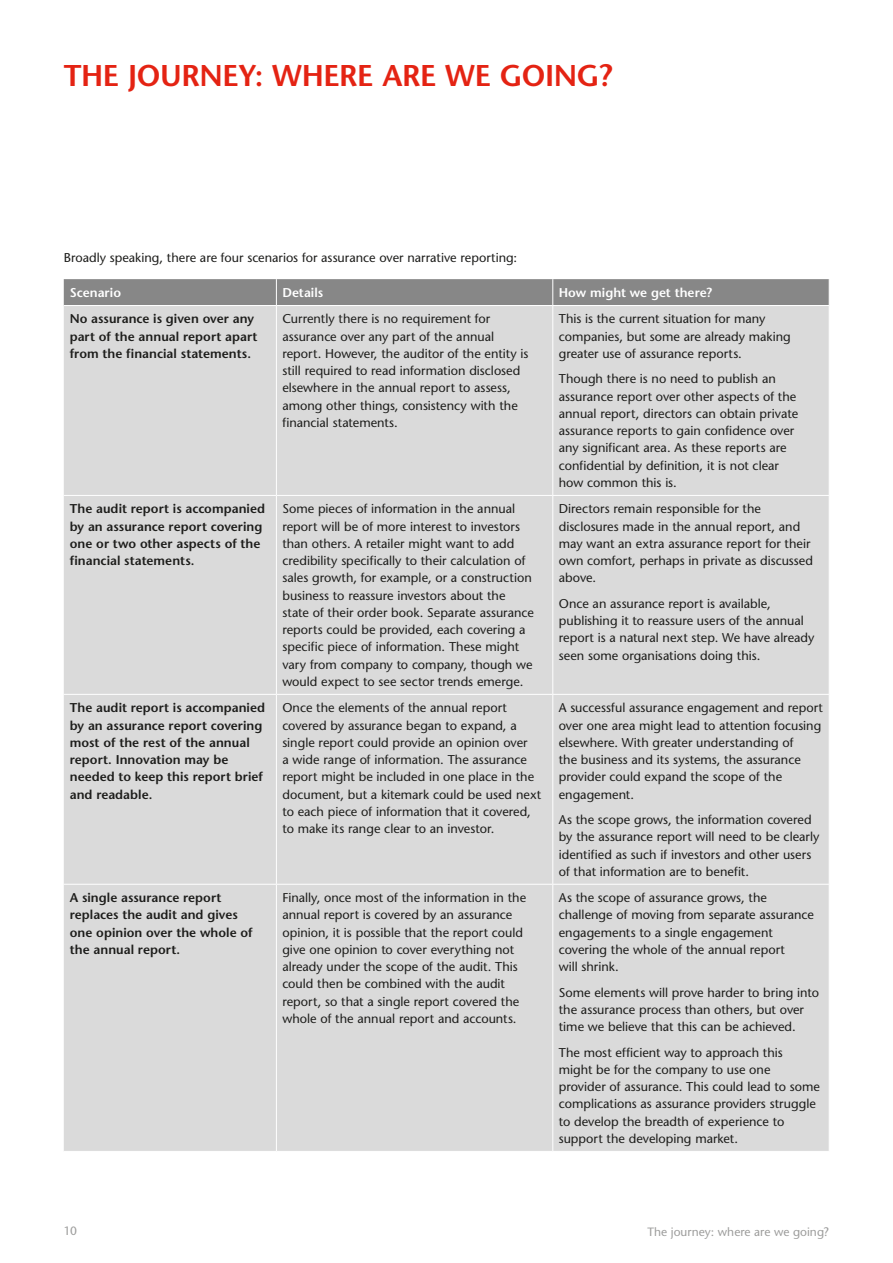
<style>
.page{position:relative;width:893px;height:1263px;background:#fff}
.page>*{position:absolute;margin:0;border:0;box-sizing:border-box;transform-origin:0 0}
.t1{font:600 30px "Stone Sans Std";letter-spacing:-.01em;color:#e42313}
.t2{font:500 12.75px/17.2px "Stone Sans Std";color:#1d1d1b}
.t3{font:600 12.75px/17.2px "Stone Sans Std";letter-spacing:.005em;color:#1d1d1b}
.t4{font:600 12.75px "Stone Sans Std";letter-spacing:.005em;color:#fff}
.t5{font:500 12px "Stone Sans Std";color:#9d9d9c}
</style>
<div class="page">
<div style="left:64px;top:306px;width:765px;height:845px;background:#dadada"></div>
<hr style="left:64px;top:495px;width:212px;height:1px;background:#fff">
<hr style="left:64px;top:694px;width:212px;height:1px;background:#fff">
<hr style="left:64px;top:884px;width:212px;height:1px;background:#fff">
<div style="left:64px;top:279px;width:765px;height:26px;background:#878787"></div>
<hr style="left:276px;top:306px;width:1px;height:189px;background:#fff">
<hr style="left:552px;top:306px;width:1px;height:189px;background:#fff">
<hr style="left:276px;top:496px;width:1px;height:198px;background:#fff">
<hr style="left:552px;top:496px;width:1px;height:198px;background:#fff">
<hr style="left:276px;top:695px;width:1px;height:189px;background:#fff">
<hr style="left:552px;top:695px;width:1px;height:189px;background:#fff">
<hr style="left:276px;top:885px;width:1px;height:266px;background:#fff">
<hr style="left:552px;top:885px;width:1px;height:266px;background:#fff">
<hr style="left:276px;top:495px;width:277px;height:1px;background:#fff">
<hr style="left:276px;top:694px;width:277px;height:1px;background:#fff">
<hr style="left:276px;top:884px;width:277px;height:1px;background:#fff">
<hr style="left:553px;top:495px;width:277px;height:1px;background:#fff">
<hr style="left:553px;top:694px;width:277px;height:1px;background:#fff">
<hr style="left:553px;top:884px;width:277px;height:1px;background:#fff">
<h1 class="t1" style="left:64px;top:57px;width:550px">THE JOURNEY: WHERE ARE WE GOING?</h1>
<p class="t2" style="left:64px;top:249px;width:455px">Broadly speaking, there are four scenarios for assurance over narrative reporting:</p>
<p class="t4" style="left:70px;top:285px;width:53px">Scenario</p>
<p class="t4" style="left:282px;top:285px;width:42px">Details</p>
<p class="t4" style="left:559px;top:285px;width:155px">How might we get there?</p>
<p class="t3" style="left:70px;top:310px;width:189px">No assurance is given over any part of the annual report apart from the financial statements.</p>
<p class="t2" style="left:282px;top:310px;width:248px">Currently there is no requirement for assurance over any part of the annual report. However, the auditor of the entity is still required to read information disclosed elsewhere in the annual report to assess, among other things, consistency with the financial statements.</p>
<p class="t2" style="left:559px;top:310px;width:234px">This is the current situation for many companies, but some are already making greater use of assurance reports.</p>
<p class="t2" style="left:559px;top:370px;width:241px">Though there is no need to publish an assurance report over other aspects of the annual report, directors can obtain private assurance reports to gain confidence over any significant area. As these reports are confidential by definition, it is not clear how common this is.</p>
<p class="t3" style="left:70px;top:500px;width:197px">The audit report is accompanied by an assurance report covering one or two other aspects of the financial statements.</p>
<p class="t2" style="left:282px;top:500px;width:253px">Some pieces of information in the annual report will be of more interest to investors than others. A retailer might want to add credibility specifically to their calculation of sales growth, for example, or a construction business to reassure investors about the state of their order book. Separate assurance reports could be provided, each covering a specific piece of information. These might vary from company to company, though we would expect to see sector trends emerge.</p>
<p class="t2" style="left:559px;top:500px;width:256px">Directors remain responsible for the disclosures made in the annual report, and may want an extra assurance report for their own comfort, perhaps in private as discussed above.</p>
<p class="t2" style="left:559px;top:595px;width:257px">Once an assurance report is available, publishing it to reassure users of the annual report is a natural next step. We have already seen some organisations doing this.</p>
<p class="t3" style="left:70px;top:699px;width:197px">The audit report is accompanied by an assurance report covering most of the rest of the annual report. Innovation may be needed to keep this report brief and readable.</p>
<p class="t2" style="left:282px;top:699px;width:260px">Once the elements of the annual report covered by assurance began to expand, a single report could provide an opinion over<br>a wide range of information. The assurance report might be included in one place in the document, but a kitemark could be used next to each piece of information that it covered, to make its range clear to an investor.</p>
<p class="t2" style="left:559px;top:699px;width:266px">A successful assurance engagement and report over one area might lead to attention focusing elsewhere. With greater understanding of<br>the business and its systems, the assurance provider could expand the scope of the engagement.</p>
<p class="t2" style="left:559px;top:811px;width:262px">As the scope grows, the information covered by the assurance report will need to be clearly identified as such if investors and other users of that information are to benefit.</p>
<p class="t3" style="left:70px;top:889px;width:184px">A single assurance report replaces the audit and gives one opinion over the whole of the annual report.</p>
<p class="t2" style="left:282px;top:889px;width:245px">Finally, once most of the information in the annual report is covered by an assurance opinion, it is possible that the report could give one opinion to cover everything not already under the scope of the audit. This could then be combined with the audit report, so that a single report covered the whole of the annual report and accounts.</p>
<p class="t2" style="left:559px;top:889px;width:257px">As the scope of assurance grows, the challenge of moving from separate assurance engagements to a single engagement covering the whole of the annual report<br>will shrink.</p>
<p class="t2" style="left:559px;top:984px;width:262px">Some elements will prove harder to bring into the assurance process than others, but over time we believe that this can be achieved.</p>
<p class="t2" style="left:559px;top:1044px;width:263px">The most efficient way to approach this<br>might be for the company to use one provider of assurance. This could lead to some complications as assurance providers struggle to develop the breadth of experience to support the developing market.</p>
<p class="t5" style="left:64px;top:1224px;width:15px">10</p>
<p class="t5" style="left:647px;top:1224px;width:183px">The journey: where are we going?</p>
</div>
